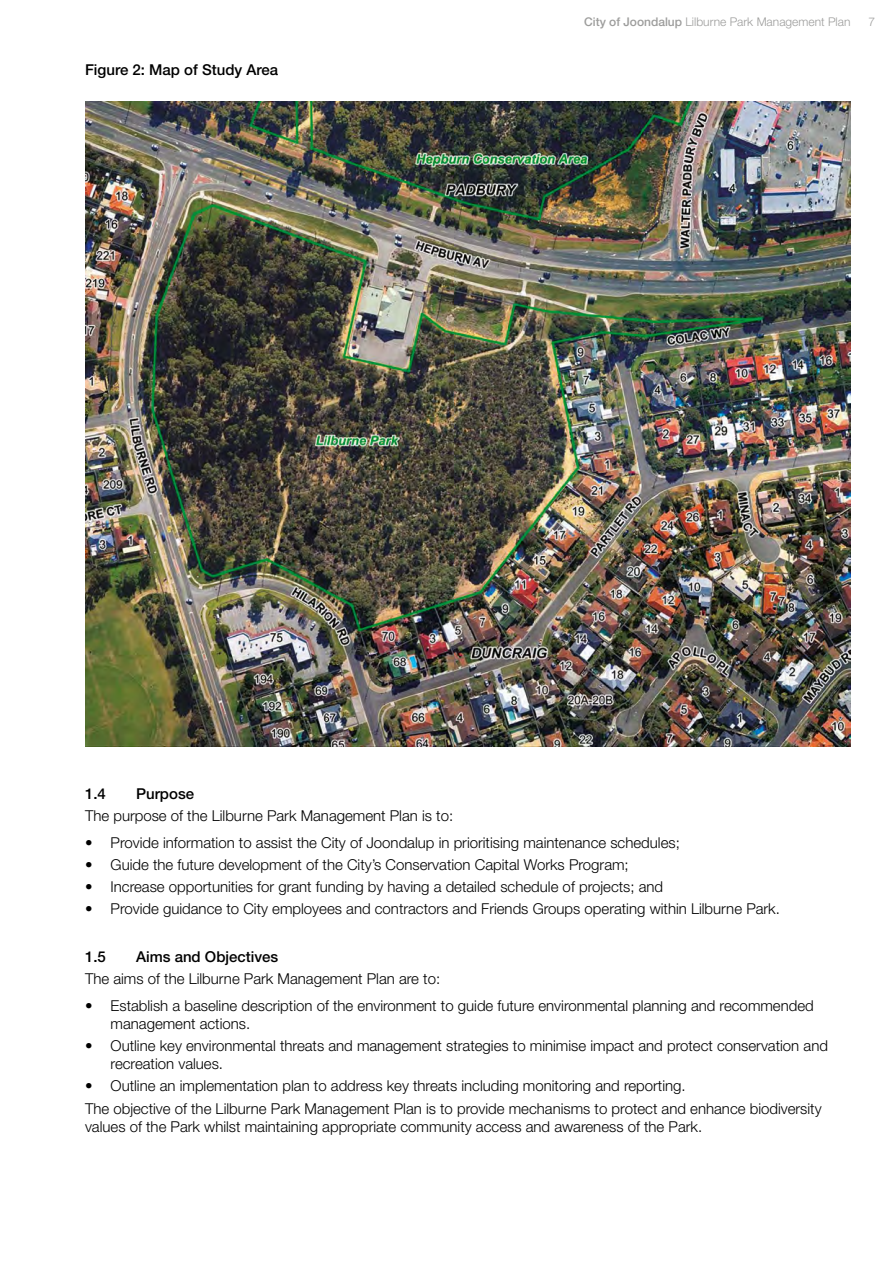
<style>
.page{position:relative;width:893px;height:1263px;background:#fff}
.page>*{position:absolute;margin:0;border:0;box-sizing:border-box;transform-origin:0 0}
.TEXT__Body{font:300 15px/18px "Helvetica Neue";color:#000}
.TEXT__Figures{font:500 15px "Helvetica Neue";color:#000}
.Sub_Head_Level_1{font:500 15px "Helvetica Neue";color:#000}
.Sub_Head_Level_1A_fi{font:500 15px "Helvetica Neue";color:#000}
.t1{font:300 12px "Helvetica Neue";color:#9d9d9c}
.s1{font-weight:500}
</style>
<div class="page">
<img style="left:85px;top:102px;width:765px;height:645px">
<p class="TEXT__Figures" style="left:85px;top:61px;width:195px">Figure 2: Map of Study Area</p>
<p class="t1" style="left:584px;top:14px;width:268px"><span class="s1">City of Joondalup</span> Lilburne Park Management Plan</p>
<p class="t1" style="left:868px;top:14px;width:8px">7</p>
<p class="Sub_Head_Level_1A_fi" style="left:85px;top:784px;width:22px">1.4</p>
<p class="Sub_Head_Level_1A_fi" style="left:136px;top:784px;width:60px">Purpose</p>
<p class="TEXT__Body" style="left:85px;top:806px;width:370px">The purpose of the Lilburne Park Management Plan is to:</p>
<p class="TEXT__Body" style="left:85px;top:833px;width:596px">• Provide information to assist the City of Joondalup in prioritising maintenance schedules;</p>
<p class="TEXT__Body" style="left:85px;top:855px;width:545px">• Guide the future development of the City’s Conservation Capital Works Program;</p>
<p class="TEXT__Body" style="left:85px;top:877px;width:580px">• Increase opportunities for grant funding by having a detailed schedule of projects; and</p>
<p class="TEXT__Body" style="left:85px;top:900px;width:696px">• Provide guidance to City employees and contractors and Friends Groups operating within Lilburne Park.</p>
<p class="Sub_Head_Level_1" style="left:85px;top:948px;width:22px">1.5</p>
<p class="Sub_Head_Level_1" style="left:136px;top:948px;width:144px">Aims and Objectives</p>
<p class="TEXT__Body" style="left:85px;top:970px;width:357px">The aims of the Lilburne Park Management Plan are to:</p>
<p class="TEXT__Body" style="left:111px;top:996px;width:705px;text-indent:-26px">• Establish a baseline description of the environment to guide future environmental planning and recommended management actions.</p>
<p class="TEXT__Body" style="left:111px;top:1036px;width:719px;text-indent:-26px">• Outline key environmental threats and management strategies to minimise impact and protect conservation and recreation values.</p>
<p class="TEXT__Body" style="left:85px;top:1077px;width:602px">• Outline an implementation plan to address key threats including monitoring and reporting.</p>
<p class="TEXT__Body" style="left:85px;top:1099px;width:738px">The objective of the Lilburne Park Management Plan is to provide mechanisms to protect and enhance biodiversity values of the Park whilst maintaining appropriate community access and awareness of the Park.</p>
</div>
